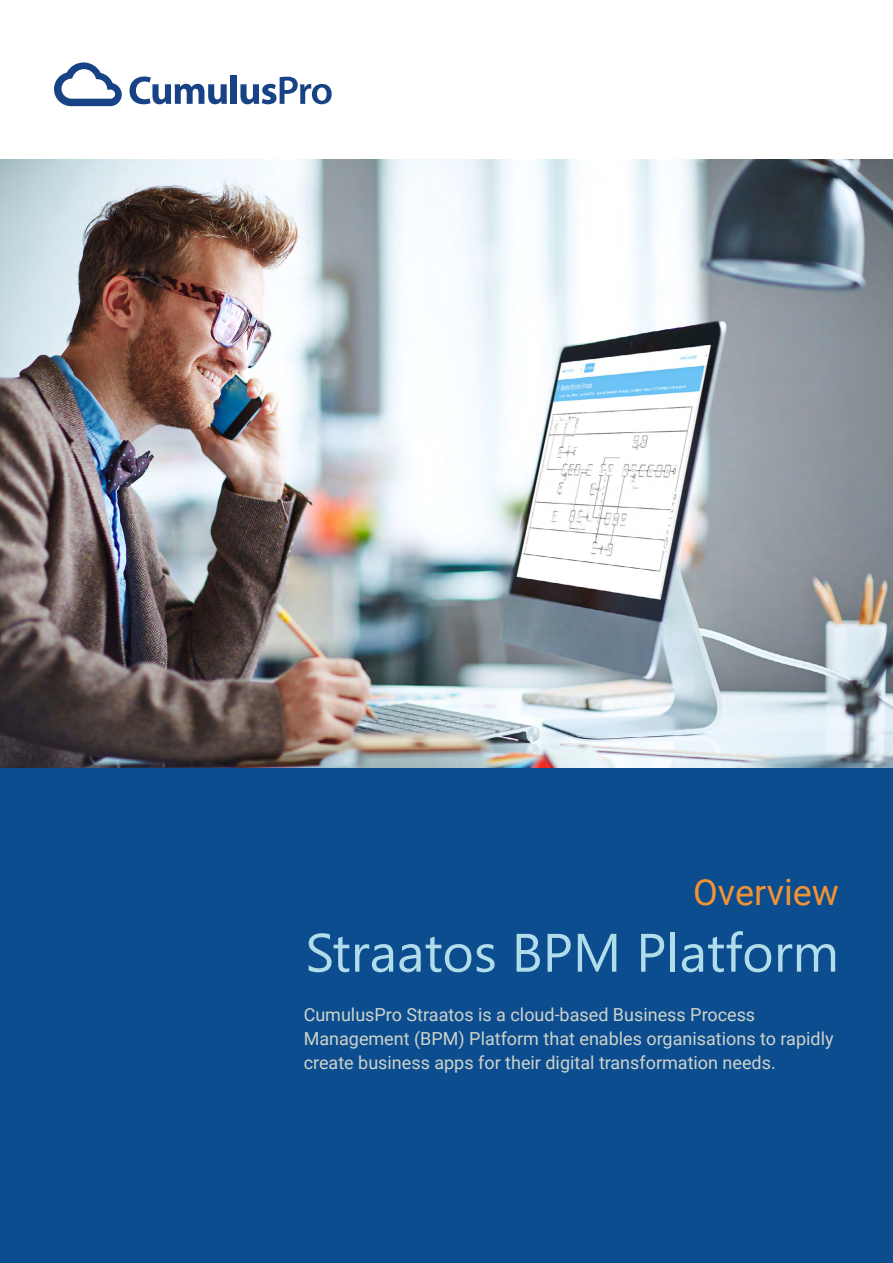
<style>
.page{position:relative;width:893px;height:1263px;background:#fff}
.page>*{position:absolute;margin:0;border:0;box-sizing:border-box;transform-origin:0 0}
.t1{font:54px "Segoe UI Emoji";color:#b1ddea}
.t2{font:36px "Roboto";color:#f29333}
.t3{font:18px/24px "Roboto";color:#cfd3ca}
</style>
<div class="page">
<img style="left:0;top:159px;width:893px;height:610px">
<div style="left:0;top:769px;width:893px;height:494px;background:#0c4d8f"></div>
<svg style="left:130px;top:76px;width:97px;height:28px"></svg>
<div style="left:231px;top:75px;width:6px;height:29px;background:#174286"></div>
<svg style="left:240px;top:77px;width:92px;height:27px"></svg>
<svg style="left:54px;top:62px;width:68px;height:44px"></svg>
<h2 class="t2" style="left:693px;top:867px;width:147px">Overview</h2>
<h1 class="t1" style="left:332px;top:920px;width:166px">▼ ▼□▲</h1>
<h1 class="t1" style="left:666px;top:920px;width:109px">●▼□</h1>
<p class="t3" style="left:304px;top:1002px;width:531px">CumulusPro Straatos is a cloud-based Business Process<br>Management (BPM) Platform that enables organisations to rapidly create business apps for their digital transformation needs.</p>
</div>
